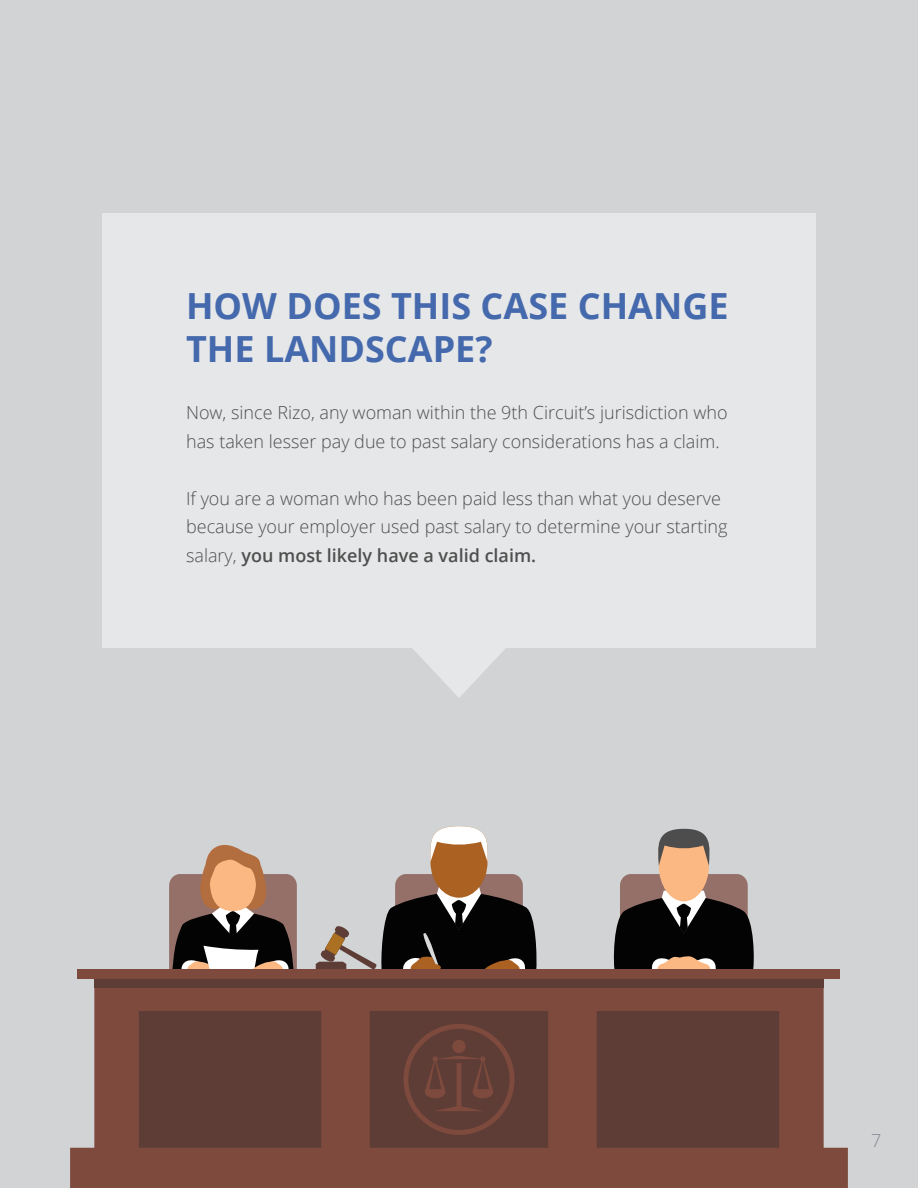
<style>
.page{position:relative;width:918px;height:1188px;background:#d1d3d4}
.page>*{position:absolute;margin:0;border:0;box-sizing:border-box;transform-origin:0 0}
.t1{font:700 36px/43.2px "Open Sans";color:#4569ad}
.t2{font:300 18px/28.5px "Open Sans";color:#4f4f4f}
.t3{font:300 18px "Open Sans";color:#888c94}
.s1{font-weight:600}
</style>
<div class="page">
<svg style="left:70px;top:973px;width:778px;height:215px;background:#875a4f"></svg>
<div style="left:94px;top:979px;width:730px;height:9px;background:#5e3d36"></div>
<svg style="left:139px;top:1011px;width:640px;height:137px;background:#633f37"></svg>
<div style="left:403px;top:1024px;width:112px;height:111px;background:#7d4a3d;border-radius:50%"></div>
<div style="left:408px;top:1029px;width:102px;height:101px;background:#5e3d36;border-radius:50%"></div>
<svg style="left:420px;top:1040px;width:78px;height:71px"></svg>
<svg style="left:613px;top:829px;width:141px;height:140px"></svg>
<svg style="left:169px;top:845px;width:128px;height:124px"></svg>
<svg style="left:316px;top:826px;width:221px;height:143px"></svg>
<div style="left:78px;top:969px;width:762px;height:10px;background:#7d4a3d"></div>
<svg style="left:413px;top:648px;width:92px;height:50px"></svg>
<div style="left:102px;top:214px;width:714px;height:434px;background:#e6e7e8"></div>
<h1 class="t1" style="left:186px;top:283px;width:544px">HOW DOES THIS CASE CHANGE<br>THE LANDSCAPE?</h1>
<p class="t2" style="left:186px;top:398px;width:543px">Now, since Rizo, any woman within the 9th Circuit’s jurisdiction who has taken lesser pay due to past salary considerations has a claim.</p>
<p class="t2" style="left:186px;top:483px;width:543px">If you are a woman who has been paid less than what you deserve because your employer used past salary to determine your starting salary, <span class="s1">you most likely have a valid claim.</span></p>
<p class="t3" style="left:871px;top:1129px;width:12px">7</p>
</div>
